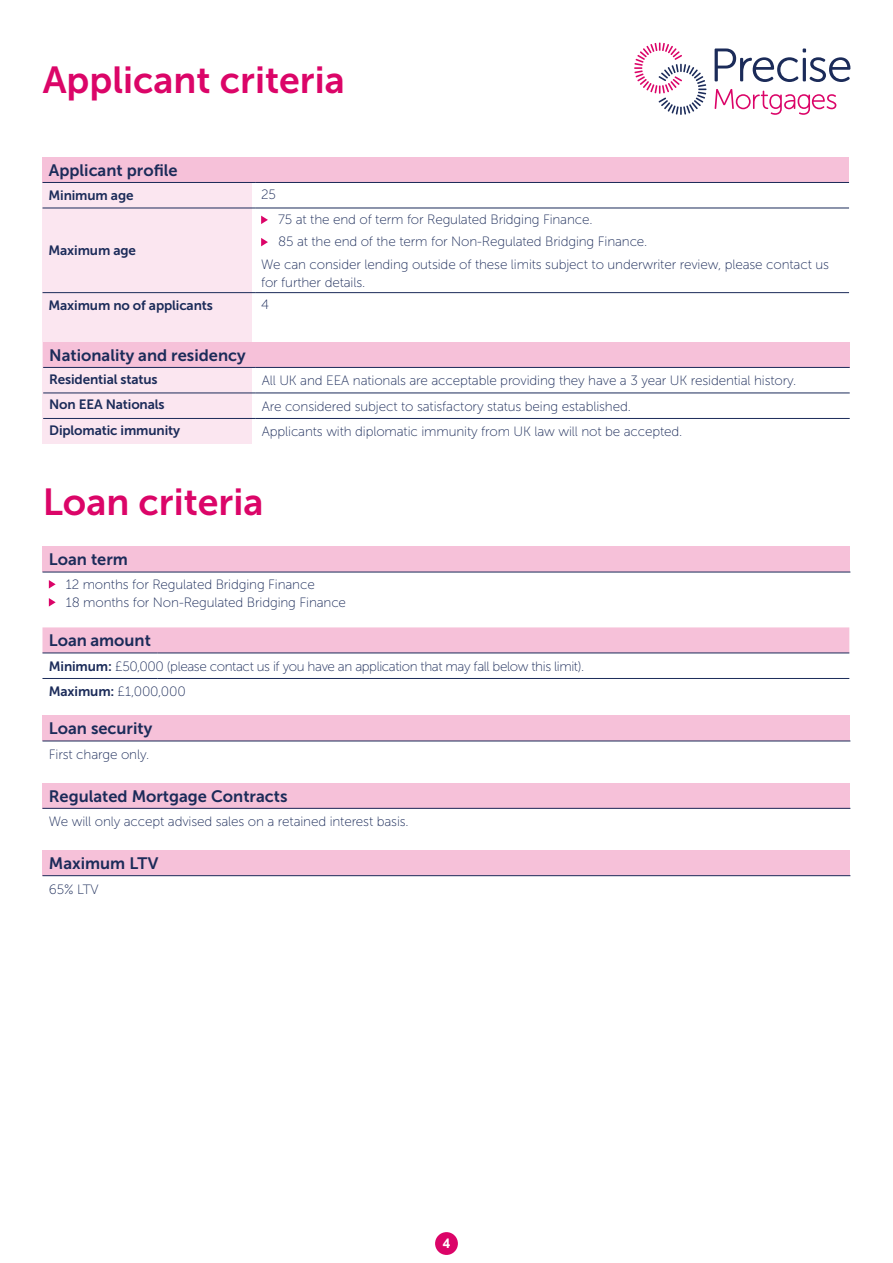
<style>
.page{position:relative;width:893px;height:1263px;background:#fff}
.page>*{position:absolute;margin:0;border:0;box-sizing:border-box;transform-origin:0 0}
.t1{font:37.5px "Museo Sans 700";color:#db0568}
.t2{font:16.5px "Museo Sans 700";color:#1b2b59}
.indent{font:13.5px/18px "Museo Sans 100";letter-spacing:-.01em;color:#1b2b59}
.t3{font:13.5px "Museo Sans 700";letter-spacing:-.01em;color:#1b2b59}
.indent-2{font:13.5px "Museo Sans 100";letter-spacing:-.03em;color:#1b2b59}
.t4{font:700 13.5px "Arial";color:#fff}
.s1{font-family:"Museo Sans 700"}
</style>
<div class="page">
<div style="left:435px;top:1232px;width:23px;height:23px;background:#db0468;border-radius:50%"></div>
<svg style="left:715px;top:48px;width:135px;height:34px"></svg>
<svg style="left:715px;top:89px;width:121px;height:26px"></svg>
<svg style="left:634px;top:43px;width:72px;height:72px"></svg>
<div style="left:43px;top:157px;width:209px;height:287px;background:#fbe6f0"></div>
<div style="left:43px;top:157px;width:806px;height:25px;background:#f6c1d9"></div>
<hr style="left:43px;top:182px;width:212px;height:1px;background:#1b2b59">
<hr style="left:255px;top:182px;width:594px;height:1px;background:#1b2b59">
<hr style="left:43px;top:208px;width:212px;height:1px;background:#1b2b59">
<hr style="left:255px;top:208px;width:594px;height:1px;background:#1b2b59">
<hr style="left:43px;top:292px;width:212px;height:1px;background:#1b2b59">
<hr style="left:255px;top:292px;width:594px;height:1px;background:#1b2b59">
<svg style="left:261px;top:216px;width:7px;height:8px"></svg>
<svg style="left:261px;top:238px;width:7px;height:8px"></svg>
<div style="left:43px;top:342px;width:807px;height:25px;background:#f6c1d9"></div>
<hr style="left:43px;top:367px;width:213px;height:1px;background:#1b2b59">
<hr style="left:256px;top:367px;width:594px;height:1px;background:#1b2b59">
<hr style="left:43px;top:393px;width:213px;height:1px;background:#1b2b59">
<hr style="left:256px;top:393px;width:594px;height:1px;background:#1b2b59">
<hr style="left:43px;top:418px;width:213px;height:1px;background:#1b2b59">
<hr style="left:256px;top:418px;width:594px;height:1px;background:#1b2b59">
<div style="left:42px;top:546px;width:808px;height:26px;background:#f6c1d9"></div>
<hr style="left:42px;top:572px;width:808px;height:1px;background:#1b2b59">
<svg style="left:49px;top:580px;width:7px;height:8px"></svg>
<svg style="left:49px;top:598px;width:7px;height:8px"></svg>
<div style="left:42px;top:715px;width:808px;height:26px;background:#f6c1d9"></div>
<hr style="left:42px;top:741px;width:808px;height:1px;background:#1b2b59">
<div style="left:42px;top:783px;width:808px;height:25px;background:#f6c1d9"></div>
<hr style="left:42px;top:808px;width:808px;height:1px;background:#1b2b59">
<div style="left:42px;top:850px;width:808px;height:26px;background:#f6c1d9"></div>
<hr style="left:42px;top:875px;width:808px;height:1px;background:#1b2b59">
<svg style="left:42px;top:627px;width:807px;height:26px;background:#f1bed6"></svg>
<hr style="left:42px;top:653px;width:115px;height:1px;background:#1b2b59">
<hr style="left:157px;top:653px;width:692px;height:1px;background:#1b2b59">
<hr style="left:42px;top:678px;width:115px;height:1px;background:#1b2b59">
<hr style="left:157px;top:678px;width:692px;height:1px;background:#1b2b59">
<p class="t1" style="left:43px;top:59px;width:303px">Applicant criteria</p>
<p class="t2" style="left:49px;top:161px;width:130px">Applicant profile</p>
<p class="t3" style="left:49px;top:188px;width:86px">Minimum age</p>
<p class="indent" style="left:261px;top:185px;width:16px">25</p>
<p class="t3" style="left:49px;top:243px;width:89px">Maximum age</p>
<p class="indent" style="left:278px;top:211px;width:316px">75 at the end of term for Regulated Bridging Finance.</p>
<p class="indent" style="left:278px;top:233px;width:371px">85 at the end of the term for Non-Regulated Bridging Finance.</p>
<p class="indent" style="left:261px;top:255px;width:569px">We can consider lending outside of these limits subject to underwriter review, please contact us for further details.</p>
<p class="t3" style="left:49px;top:298px;width:166px">Maximum no of applicants</p>
<p class="indent" style="left:261px;top:295px;width:9px">4</p>
<p class="t2" style="left:49px;top:346px;width:198px">Nationality and residency</p>
<p class="t3" style="left:49px;top:371px;width:110px">Residential status</p>
<p class="indent" style="left:262px;top:372px;width:536px">All UK and EEA nationals are acceptable providing they have a 3 year UK residential history.</p>
<p class="t3" style="left:49px;top:397px;width:117px">Non EEA Nationals</p>
<p class="indent" style="left:262px;top:397px;width:371px">Are considered subject to satisfactory status being established.</p>
<p class="t3" style="left:49px;top:422px;width:132px">Diplomatic immunity</p>
<p class="indent" style="left:262px;top:423px;width:422px">Applicants with diplomatic immunity from UK law will not be accepted.</p>
<p class="t1" style="left:43px;top:481px;width:222px">Loan criteria</p>
<p class="t2" style="left:49px;top:551px;width:81px">Loan term</p>
<p class="indent" style="left:66px;top:575px;width:250px">12 months for Regulated Bridging Finance</p>
<p class="indent" style="left:66px;top:593px;width:282px">18 months for Non-Regulated Bridging Finance</p>
<p class="t2" style="left:49px;top:631px;width:104px">Loan amount</p>
<p class="indent-2" style="left:49px;top:659px;width:537px"><span class="s1">Minimum:</span> £50,000 (please contact us if you have an application that may fall below this limit).</p>
<p class="indent" style="left:49px;top:683px;width:138px"><span class="s1">Maximum:</span> £1,000,000</p>
<p class="t2" style="left:49px;top:719px;width:105px">Loan security</p>
<p class="indent" style="left:49px;top:745px;width:102px">First charge only.</p>
<p class="t2" style="left:49px;top:787px;width:240px">Regulated Mortgage Contracts</p>
<p class="indent" style="left:49px;top:813px;width:361px">We will only accept advised sales on a retained interest basis.</p>
<p class="t2" style="left:49px;top:854px;width:111px">Maximum LTV</p>
<p class="indent" style="left:49px;top:880px;width:51px">65% LTV</p>
<p class="t4" style="left:443px;top:1234px;width:9px">4</p>
</div>
